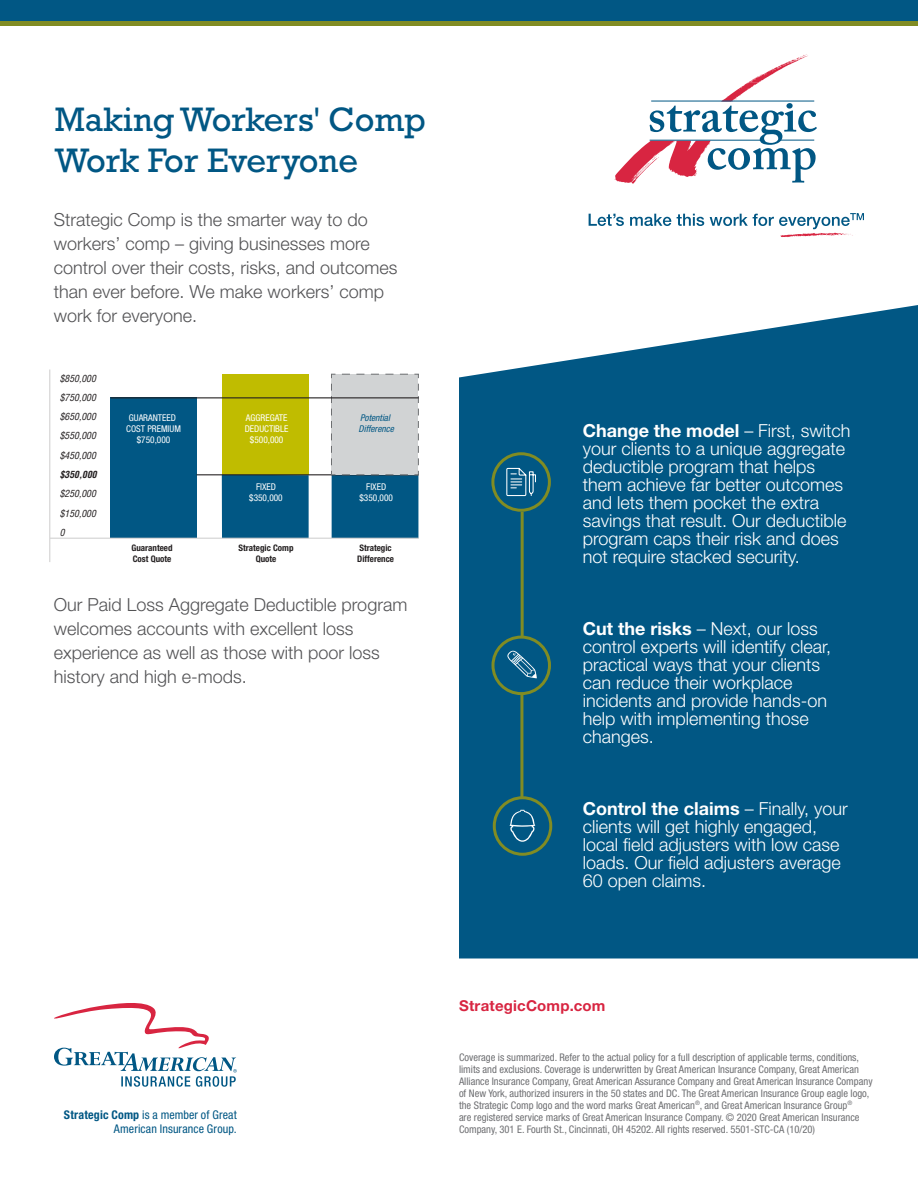
<style>
.page{position:relative;width:918px;height:1188px;background:#fff}
.page>*{position:absolute;margin:0;border:0;box-sizing:border-box;transform-origin:0 0}
.Name{font:34.5px/40.5px "Rockwell Std";color:#015784}
.Body_Text{font:300 18px/18px "Helvetica Neue LT Std";color:#fff}
.Body_Text-2{font:300 18px/24px "Helvetica Neue LT Std";color:#535355}
.t1{font:700 15px "Helvetica Neue LT Std";letter-spacing:.01em;color:#d82541}
.Descriptor{font:condensed 12px/14.5px "Helvetica Neue LT Std";letter-spacing:.01em;color:#015784;text-align:right}
.Disclosure{font:condensed 10.5px/12px "Helvetica Neue LT Std";color:#6e6f72}
.t2{font:italic condensed 9.6px/19.4px "Helvetica LT Std";color:#231f20;text-align:justify}
.t3{font:condensed 9.3px/11.1px "Helvetica Neue LT Std";color:#fff;text-align:center}
.t4{font:italic condensed 9.3px/11.1px "Helvetica Neue LT Std";color:#015784}
.t5{font:700 condensed 9px/10.8px "Helvetica Neue LT Std";color:#231f20}
.s1{font-weight:700}
</style>
<div class="page">
<div style="left:459px;top:305px;width:459px;height:653px;background:#015784"></div>
<div style="left:521px;top:512px;width:3px;height:125px;border:2px solid #818c23"></div>
<div style="left:520px;top:694px;width:3px;height:104px;border:2px solid #818c23"></div>
<div style="left:493px;top:796px;width:59px;height:60px;border:3px solid #818c23;border-radius:50%"></div>
<div style="left:491px;top:636px;width:60px;height:59px;border:3px solid #818c23;border-radius:50%"></div>
<svg style="left:507px;top:650px;width:30px;height:28px"></svg>
<svg style="left:615px;top:54px;width:202px;height:130px"></svg>
<hr style="left:780px;top:140px;width:34px;height:1px;background:#015784">
<svg style="left:589px;top:214px;width:35px;height:12px"></svg>
<svg style="left:630px;top:214px;width:74px;height:12px"></svg>
<svg style="left:710px;top:213px;width:154px;height:24px"></svg>
<div style="left:491px;top:452px;width:60px;height:60px;border:3px solid #818c23;border-radius:50%"></div>
<svg style="left:506px;top:466px;width:31px;height:31px"></svg>
<svg style="left:509px;top:810px;width:26px;height:32px"></svg>
<div style="left:110px;top:397px;width:87px;height:141px;background:#015784"></div>
<div style="left:222px;top:374px;width:87px;height:101px;background:#c0bc00"></div>
<div style="left:332px;top:475px;width:86px;height:63px;background:#015784"></div>
<div style="left:222px;top:475px;width:87px;height:63px;background:#015784"></div>
<hr style="left:50px;top:369px;width:1px;height:193px;background:#cdcccc">
<hr style="left:50px;top:538px;width:369px;height:1px;background:#cdcccc">
<hr style="left:197px;top:475px;width:222px;height:1px;background:#231f20">
<div style="left:331px;top:373px;width:88px;height:103px;background:#d1d3d4"></div>
<hr style="left:110px;top:398px;width:309px;height:1px;background:#231f20">
<svg style="left:54px;top:1003px;width:183px;height:84px"></svg>
<div style="left:0;top:21px;width:918px;height:5px;background:#818c23"></div>
<div style="left:0;top:0;width:918px;height:21px;background:#015784"></div>
<p class="Name" style="left:55px;top:99px;width:373px">Making Workers' Comp<br>Work For Everyone</p>
<p class="Body_Text-2" style="left:54px;top:207px;width:345px">Strategic Comp is the smarter way to do workers’ comp – giving businesses more control over their costs, risks, and outcomes than ever before. We make workers’ comp work for everyone.</p>
<p class="t2" style="left:60px;top:369px;width:38px">$850,000 $750,000 $650,000 $550,000 $450,000 <span class="s1">$350,000 </span>$250,000 $150,000<br>0</p>
<p class="t3" style="left:126px;top:412px;width:56px">GUARANTEED<br>COST PREMIUM $750,000</p>
<p class="t4" style="left:359px;top:412px;width:37px">Potential<br>Difference</p>
<p class="t3" style="left:360px;top:481px;width:35px">FIXED $350,000</p>
<p class="t3" style="left:245px;top:412px;width:45px">AGGREGATE<br>DEDUCTIBLE $500,000</p>
<p class="t3" style="left:249px;top:481px;width:35px">FIXED $350,000</p>
<p class="t5" style="left:131px;top:542px;width:43px">Guaranteed<br>Cost Quote</p>
<p class="t5" style="left:239px;top:542px;width:56px;text-align:center">Strategic Comp<br>Quote</p>
<p class="t5" style="left:357px;top:542px;width:38px">Strategic<br>Difference</p>
<p class="Body_Text-2" style="left:54px;top:592px;width:355px">Our Paid Loss Aggregate Deductible program welcomes accounts with excellent loss experience as well as those with poor loss history and high e-mods.</p>
<p class="Body_Text" style="left:583px;top:422px;width:269px"><span class="s1">Change the model</span> – First, switch your clients to a unique aggregate deductible program that helps them achieve far better outcomes and lets them pocket the extra savings that result. Our deductible program caps their risk and does not require stacked security.</p>
<p class="Body_Text" style="left:583px;top:620px;width:250px"><span class="s1">Cut the risks</span> – Next, our loss control experts will identify clear, practical ways that your clients can reduce their workplace incidents and provide hands-on help with implementing those changes.</p>
<p class="Body_Text" style="left:583px;top:800px;width:266px"><span class="s1">Control the claims</span> – Finally, your clients will get highly engaged, local field adjusters with low case loads. Our field adjusters average<br>60 open claims.</p>
<p class="Descriptor" style="left:64px;top:1107px;width:174px"><span class="s1">Strategic Comp</span> is a member of Great<br>American Insurance Group.</p>
<p class="t1" style="left:459px;top:997px;width:148px">StrategicComp.com</p>
<p class="Disclosure" style="left:459px;top:1051px;width:415px">Coverage is summarized. Refer to the actual policy for a full description of applicable terms, conditions, limits and exclusions. Coverage is underwritten by Great American Insurance Company, Great American Alliance Insurance Company, Great American Assurance Company and Great American Insurance Company of New York, authorized insurers in the 50 states and DC. The Great American Insurance Group eagle logo, the Strategic Comp logo and the word marks Great American<sup>®</sup>, and Great American Insurance Group<sup>®<br></sup>are registered service marks of Great American Insurance Company. © 2020 Great American Insurance Company, 301 E. Fourth St., Cincinnati, OH 45202. All rights reserved. 5501-STC-CA (10/20)</p>
</div>
